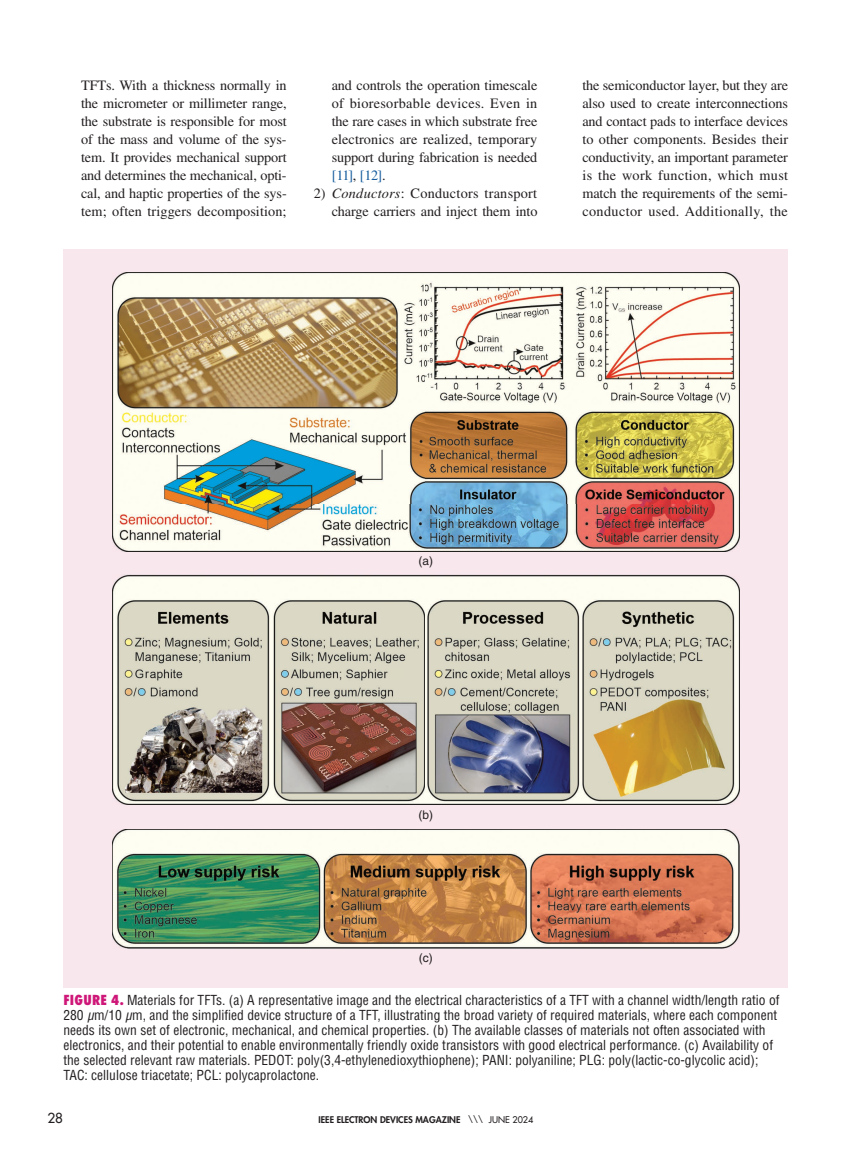
<style>
.page{position:relative;width:851px;height:1161px;background:#fff}
.page>*{position:absolute;margin:0;border:0;box-sizing:border-box;transform-origin:0 0}
.t1{font:14.25px/18px "Times LT Std";letter-spacing:-.01em;color:#231f20;text-align:justify}
.t2{font:condensed 13.5px/15px "Helvetica LT Std";color:#231f20}
.t3{font:500 13.5px "Futura Std";color:#231f20}
.t4{font:12px "Helvetica";color:#231f20}
.t5{font:800 9px "Futura Std";color:#231f20}
.s1{color:#175d9e}
.s2{font-style:italic}
.s3{font-family:"Futura Std";font-weight:800;color:#ce1778}
.s4{font-weight:500}
</style>
<div class="page">
<div style="left:63px;top:249px;width:725px;height:739px;background:#f8e7ed"></div>
<img style="left:112px;top:829px;width:627px;height:119px">
<img style="left:112px;top:272px;width:627px;height:279px">
<img style="left:112px;top:575px;width:627px;height:229px">
<p class="t1" style="left:81px;top:76px;width:207px">TFTs. With a thickness normally in the micrometer or millimeter range, the substrate is responsible for most of the mass and volume of the sys&shy;tem. It provides mechanical support and determines the mechanical, opti&shy;cal, and haptic properties of the sys&shy;tem; often triggers decomposition;</p>
<p class="t1" style="left:332px;top:76px;width:207px">and controls the operation timescale of bioresorbable devices. Even in the rare cases in which substrate free electronics are realized, temporary support during fabrication is needed <span class="s1">[11]</span>, <span class="s1">[12]</span>.</p>
<p class="t1" style="left:314px;top:184px;width:225px;text-align:right">2) <span class="s2">Conductors</span>: Conductors transport charge carriers and inject them into</p>
<p class="t1" style="left:582px;top:76px;width:207px">the semiconductor layer, but they are also used to create interconnections and contact pads to interface devices to other components. Besides their conductivity, an important parameter is the work function, which must match the requirements of the semi&shy;conductor used. Additionally, the</p>
<p class="t4" style="left:418px;top:553px;width:16px">(a)</p>
<p class="t4" style="left:418px;top:807px;width:16px">(b)</p>
<p class="t4" style="left:419px;top:951px;width:15px">(c)</p>
<p class="t2" style="left:63px;top:993px;width:717px"><span class="s3">FIGURE 4.</span> Materials for TFTs. (a) A representative image and the electrical characteristics of a TFT with a channel width/length ratio of 280 <span class="s2">µ</span>m/10 <span class="s2">µ</span>m, and the simplified device structure of a TFT, illustrating the broad variety of required materials, where each component needs its own set of electronic, mechanical, and chemical properties. (b) The available classes of materials not often associated with electronics, and their potential to enable environmentally friendly oxide transistors with good electrical performance. (c) Availability of the selected relevant raw materials. PEDOT: poly(3,4-ethylenedioxythiophene); PANI: polyaniline; PLG: poly(lactic-co-glycolic acid); TAC: cellulose triacetate; PCL: polycaprolactone.</p>
<p class="t3" style="left:47px;top:1110px;width:17px">28</p>
<p class="t5" style="left:318px;top:1114px;width:216px">IEEE ELECTRON DEVICES MAGAZINE <span class="s4">\\\ JUNE 2024</span></p>
</div>
